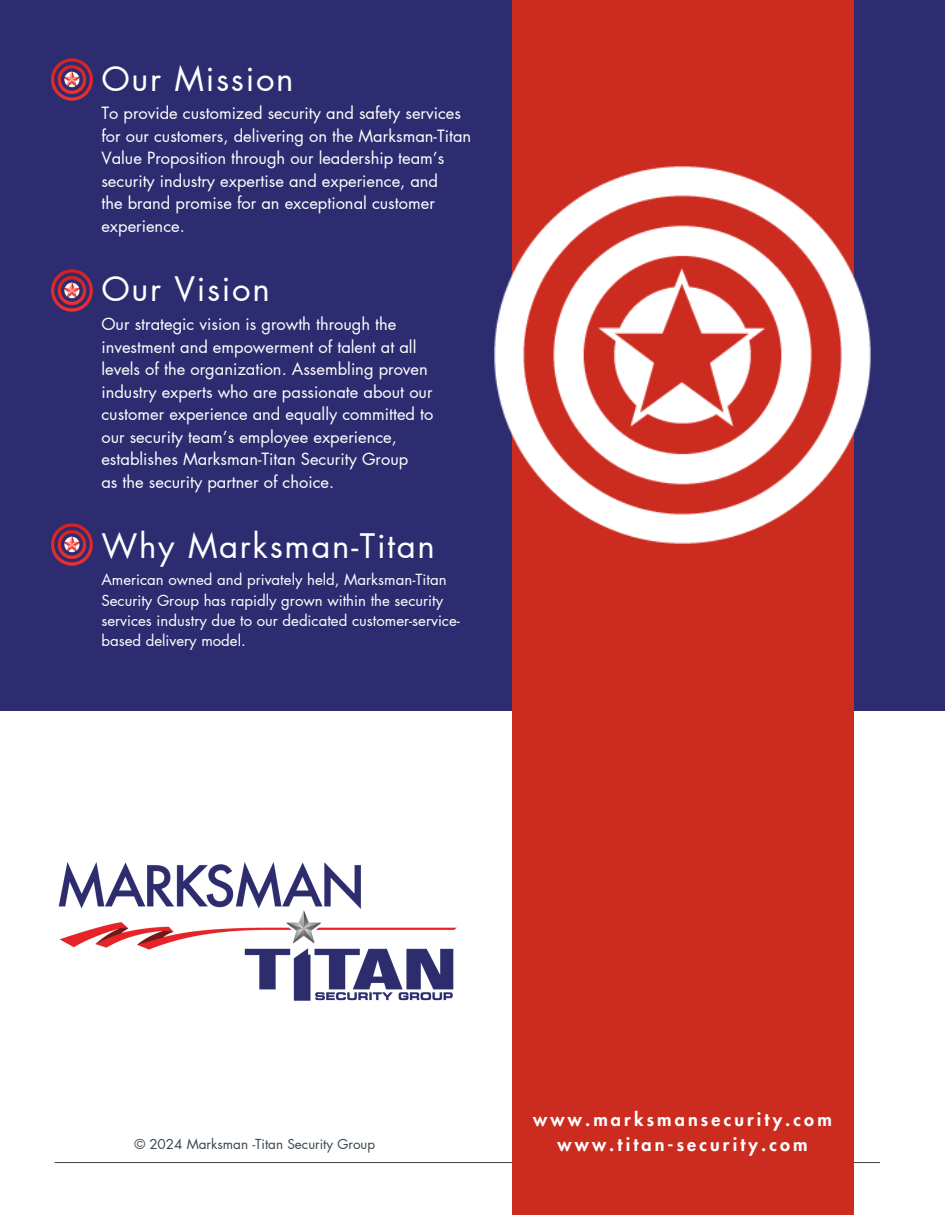
<style>
.page{position:relative;width:945px;height:1215px;background:#fff}
.page>*{position:absolute;margin:0;border:0;box-sizing:border-box;transform-origin:0 0}
.t1{font:33px "Futura LT Pro";letter-spacing:.05em;color:#fff}
.t2{font:800 18px "Futura LT Pro";letter-spacing:.175em;color:#fff}
.t3{font:16.5px/22.5px "Futura LT Pro";color:#fff}
.t4{font:15px/20.2px "Futura LT Pro";color:#fff}
.t5{font:13.5px "Futura LT Pro";color:#39474f}
</style>
<div class="page">
<div style="left:0;top:0;width:945px;height:711px;background:#2d2c70"></div>
<svg style="left:54px;top:1162px;width:826px;height:1px"></svg>
<div style="left:512px;top:0;width:341px;height:1215px;background:#cc2c20"></div>
<img style="left:51px;top:58px;width:42px;height:43px">
<img style="left:51px;top:269px;width:42px;height:43px">
<img style="left:51px;top:523px;width:42px;height:43px">
<img style="left:494px;top:158px;width:377px;height:395px">
<img style="left:58px;top:862px;width:399px;height:139px">
<p class="t1" style="left:101px;top:64px;width:194px">Our Mission</p>
<h1 class="t3" style="left:101px;top:103px;width:371px">To provide customized security and safety services for our customers, delivering on the Marksman-Titan Value Proposition through our leadership team’s security industry expertise and experience, and<br>the brand promise for an exceptional customer experience.</h1>
<h3 class="t1" style="left:101px;top:273px;width:170px">Our Vision</h3>
<h1 class="t3" style="left:101px;top:314px;width:334px">Our strategic vision is growth through the investment and empowerment of talent at all levels of the organization. Assembling proven industry experts who are passionate about our customer experience and equally committed to our security team’s employee experience, establishes Marksman-Titan Security Group<br>as the security partner of choice.</h1>
<h3 class="t1" style="left:101px;top:530px;width:335px">Why Marksman-Titan</h3>
<h1 class="t4" style="left:101px;top:570px;width:347px">American owned and privately held, Marksman-Titan</h1>
<p class="t4" style="left:101px;top:591px;width:360px">Security Group has rapidly grown within the security services industry due to our dedicated customer-service&shy;based delivery model.</p>
<p class="t2" style="left:533px;top:1111px;width:300px">www.marksmansecurity.com</p>
<p class="t5" style="left:134px;top:1138px;width:242px">© 2024 Marksman -Titan Security Group</p>
<p class="t2" style="left:558px;top:1136px;width:252px">www.titan-security.com</p>
</div>
